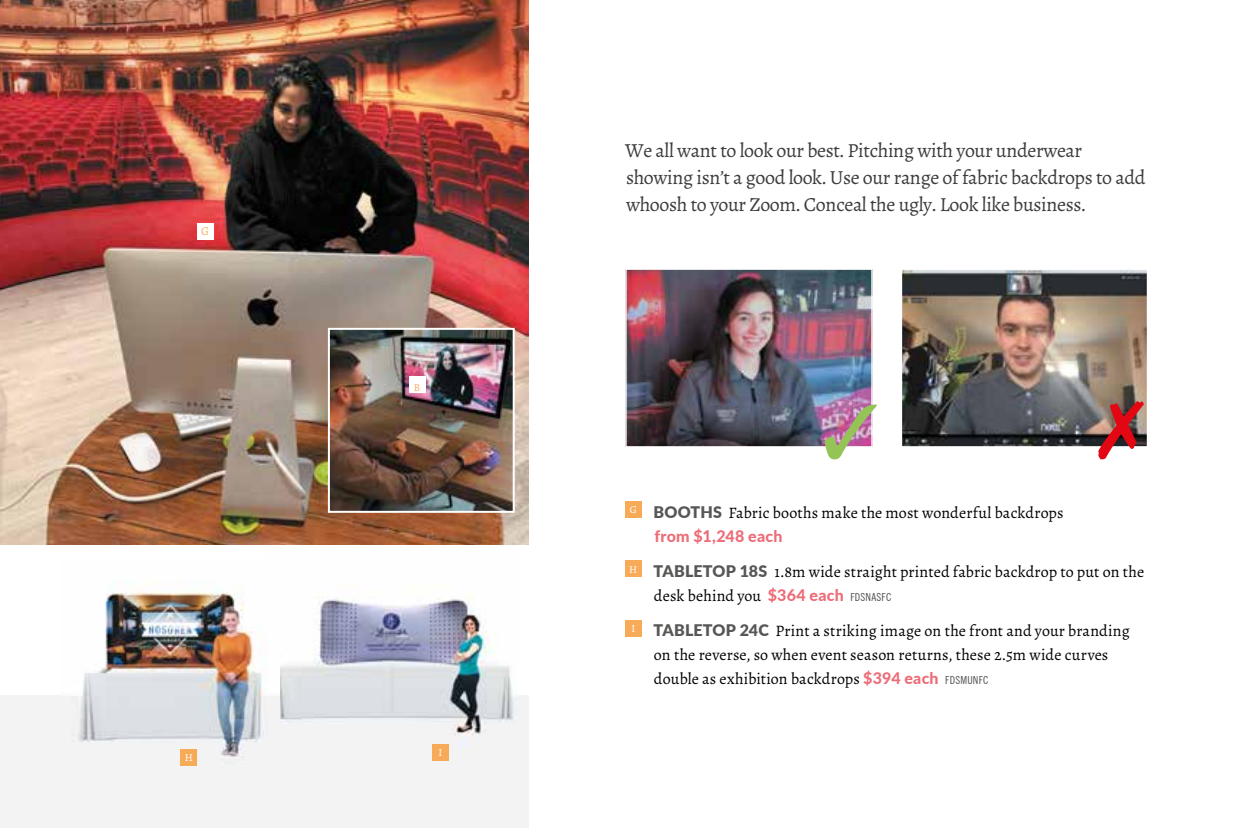
<style>
.page{position:relative;width:1260px;height:828px;background:#fff}
.page>*{position:absolute;margin:0;border:0;box-sizing:border-box;transform-origin:0 0}
.t1{font:20px/27px "Alegreya";letter-spacing:-.02em;color:#3c3c3b}
.t2{font:16px/24px "Alegreya";letter-spacing:.005em;color:#000}
.t3{font:800 16px "Lato";letter-spacing:.015em;color:#ed6c77}
.t4{font:12px "Alegreya";color:#f7ab59}
.t5{font:10.6px "Alegreya";color:#fff}
.t6{font:10.6px "Alegreya";color:#f7ab59}
.s1{font-family:"Lato";font-weight:900;color:#575756}
.s2{font-family:"Lato";font-weight:800;color:#ed6c77}
.s3{font-family:"News Gothic BT";font-stretch:condensed;font-size:11px;color:#4a4a49}
</style>
<div class="page">
<div style="left:0;top:695px;width:529px;height:133px;background:#f3f3f4"></div>
<img style="left:267px;top:544px;width:251px;height:217px">
<img style="left:0;top:0;width:529px;height:544px">
<img style="left:331px;top:331px;width:181px;height:179px">
<div style="left:328px;top:328px;width:187px;height:185px;border:2px solid #fff"></div>
<div style="left:409px;top:376px;width:16px;height:16px;background:#fff"></div>
<img style="left:78px;top:559px;width:201px;height:207px">
<div style="left:181px;top:749px;width:16px;height:17px;background:#f7ab59"></div>
<div style="left:197px;top:223px;width:16px;height:16px;background:#fff"></div>
<div style="left:432px;top:744px;width:17px;height:16px;background:#f7ab59"></div>
<div style="left:625px;top:501px;width:17px;height:17px;background:#f7ab59"></div>
<div style="left:625px;top:561px;width:17px;height:16px;background:#f7ab59"></div>
<div style="left:625px;top:620px;width:17px;height:16px;background:#f7ab59"></div>
<img style="left:903px;top:270px;width:243px;height:176px">
<div style="left:901px;top:268px;width:247px;height:180px;border:1px solid #fff"></div>
<svg style="left:1098px;top:401px;width:46px;height:58px"></svg>
<img style="left:627px;top:270px;width:244px;height:176px">
<div style="left:625px;top:268px;width:248px;height:180px;border:1px solid #fff"></div>
<img style="left:825px;top:404px;width:52px;height:55px">
<p class="t4" style="left:201px;top:224px;width:10px">G</p>
<p class="t5" style="left:185px;top:751px;width:10px">H</p>
<p class="t6" style="left:414px;top:381px;width:8px">B</p>
<p class="t5" style="left:439px;top:746px;width:5px">I</p>
<p class="t1" style="left:625px;top:137px;width:522px">We all want to look our best. Pitching with your underwear showing isn’t a good look. Use our range of fabric backdrops to add whoosh to your Zoom. Conceal the ugly. Look like business.</p>
<p class="t2" style="left:630px;top:500px;width:435px"><sup>G</sup> <span class="s1">BOOTHS</span> Fabric booths make the most wonderful backdrops</p>
<p class="t3" style="left:655px;top:524px;width:130px">from $1,248 each</p>
<p class="t2" style="left:654px;top:560px;width:492px;text-indent:-25px"><sup>H</sup> <span class="s1">TABLETOP 18S</span> 1.8m wide straight printed fabric backdrop to put on the desk behind you <span class="s2">$364 each</span> <span class="s3">FDSNASFC</span></p>
<p class="t2" style="left:654px;top:619px;width:477px;text-indent:-23px"><sup>I</sup> <span class="s1">TABLETOP 24C</span> Print a striking image on the front and your branding on the reverse, so when event season returns, these 2.5m wide curves double as exhibition backdrops <span class="s2">$394 each</span> <span class="s3">FDSMUNFC</span></p>
</div>
